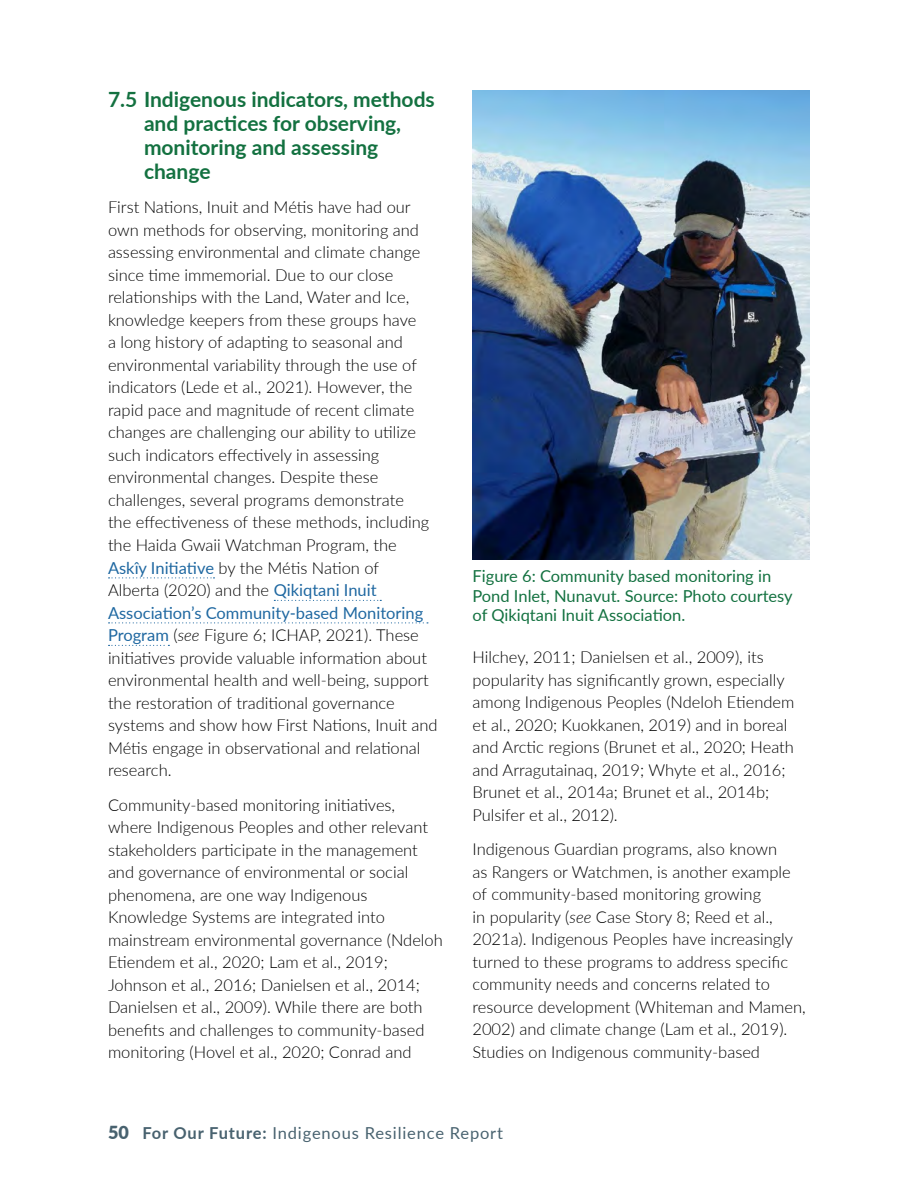
<style>
.page{position:relative;width:918px;height:1188px;background:#fff}
.page>*{position:absolute;margin:0;border:0;box-sizing:border-box;transform-origin:0 0}
.t1{font:700 21px/24px "Lato";color:#137140}
.t2{font:300 16.5px/22.5px "Lato";color:#000}
.t3{font:16.5px/19.5px "Lato";color:#137140}
.t4{font:16.5px "Lato";letter-spacing:.05em;color:#48626f}
.s1{font-weight:400;color:#1f68a1}
.s2{font-style:italic}
.s3{font-weight:900;font-size:18px}
.s4{font-weight:700}
</style>
<div class="page">
<svg style="left:109px;top:577px;width:105px;height:1px"></svg>
<svg style="left:274px;top:600px;width:107px;height:1px"></svg>
<svg style="left:109px;top:622px;width:319px;height:1px"></svg>
<svg style="left:109px;top:645px;width:60px;height:1px"></svg>
<img style="left:472px;top:90px;width:338px;height:470px">
<h3 class="t1" style="left:144px;top:86px;width:292px;text-indent:-36px">7.5 Indigenous indicators, methods and practices for observing, monitoring and assessing change</h3>
<p class="t2" style="left:108px;top:196px;width:331px">First Nations, Inuit and Métis have had our own methods for observing, monitoring and assessing environmental and climate change since time immemorial. Due to our close relationships with the Land, Water and Ice, knowledge keepers from these groups have<br>a long history of adapting to seasonal and environmental variability through the use of indicators (Lede et al., 2021). However, the rapid pace and magnitude of recent climate changes are challenging our ability to utilize such indicators effectively in assessing environmental changes. Despite these challenges, several programs demonstrate<br>the effectiveness of these methods, including the Haida Gwaii Watchman Program, the <span class="s1">Askîy Initiative</span> by the Métis Nation of<br>Alberta (2020) and the <span class="s1">Qikiqtani Inuit Association’s Community-based Monitoring Program</span> (<span class="s2">see</span> Figure 6; ICHAP, 2021). These initiatives provide valuable information about environmental health and well-being, support the restoration of traditional governance systems and show how First Nations, Inuit and Métis engage in observational and relational research.</p>
<p class="t2" style="left:108px;top:793px;width:336px">Community-based monitoring initiatives, where Indigenous Peoples and other relevant stakeholders participate in the management and governance of environmental or social phenomena, are one way Indigenous Knowledge Systems are integrated into mainstream environmental governance (Ndeloh Etiendem et al., 2020; Lam et al., 2019; Johnson et al., 2016; Danielsen et al., 2014; Danielsen et al., 2009). While there are both benefits and challenges to community-based monitoring (Hovel et al., 2020; Conrad and</p>
<p class="t3" style="left:472px;top:566px;width:322px">Figure 6: Community based monitoring in<br>Pond Inlet, Nunavut. Source: Photo courtesy of Qikiqtani Inuit Association.</p>
<p class="t2" style="left:473px;top:646px;width:323px">Hilchey, 2011; Danielsen et al., 2009), its popularity has significantly grown, especially among Indigenous Peoples (Ndeloh Etiendem et al., 2020; Kuokkanen, 2019) and in boreal and Arctic regions (Brunet et al., 2020; Heath and Arragutainaq, 2019; Whyte et al., 2016; Brunet et al., 2014a; Brunet et al., 2014b; Pulsifer et al., 2012).</p>
<p class="t2" style="left:473px;top:838px;width:335px">Indigenous Guardian programs, also known<br>as Rangers or Watchmen, is another example of community-based monitoring growing<br>in popularity (<span class="s2">see</span> Case Story 8; Reed et al., 2021a). Indigenous Peoples have increasingly turned to these programs to address specific community needs and concerns related to resource development (Whiteman and Mamen, 2002) and climate change (Lam et al., 2019).<br>Studies on Indigenous community-based</p>
<p class="t4" style="left:108px;top:1122px;width:397px"><span class="s3">50</span> <span class="s4">For Our Future:</span> Indigenous Resilience Report</p>
</div>
